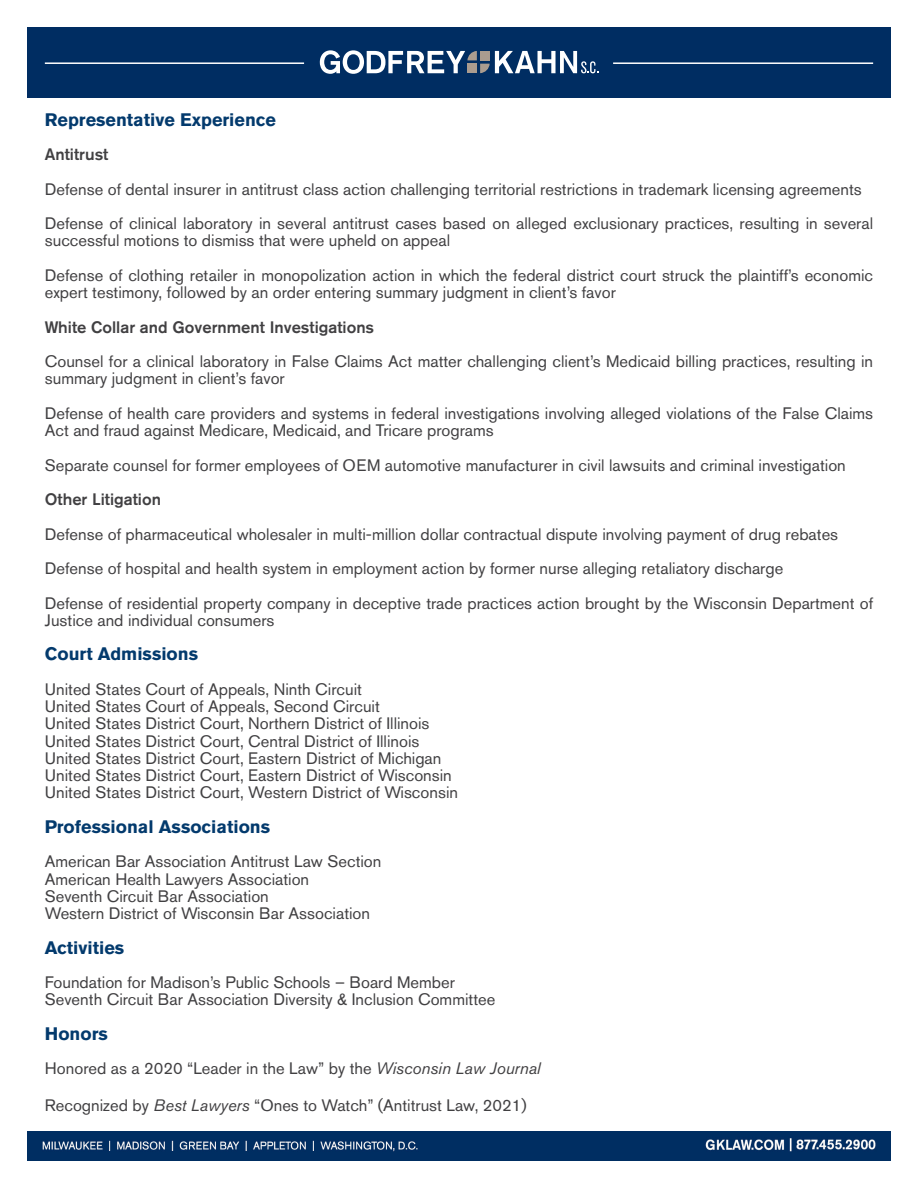
<style>
.page{position:relative;width:918px;height:1188px;background:#fff}
.page>*{position:absolute;margin:0;border:0;box-sizing:border-box;transform-origin:0 0}
.t1{font:700 18px "Akzidenz Grotesk Std";color:#033a6d}
.t2{font:16.5px/17.2px "Akzidenz Grotesk Std";color:#414042}
.t3{font:500 16.5px "Akzidenz Grotesk Std";color:#414042}
.s1{font-style:italic}
</style>
<div class="page">
<div style="left:27px;top:27px;width:864px;height:70px;background:#002d62"></div>
<svg style="left:320px;top:50px;width:278px;height:24px"></svg>
<hr style="left:45px;top:62px;width:259px;height:2px;background:#fff">
<hr style="left:613px;top:62px;width:260px;height:2px;background:#fff">
<img style="left:27px;top:1131px;width:864px;height:29px">
<p class="t1" style="left:45px;top:109px;width:233px">Representative Experience</p>
<p class="t3" style="left:45px;top:144px;width:65px">Antitrust</p>
<p class="t2" style="left:45px;top:172px;width:830px;line-height:34.5px">Defense of dental insurer in antitrust class action challenging territorial restrictions in trademark licensing agreements<br>Defense of clinical laboratory in several antitrust cases based on alleged exclusionary practices, resulting in several</p>
<p class="t2" style="left:45px;top:223px;width:830px;line-height:34.5px">successful motions to dismiss that were upheld on appeal<br>Defense of clothing retailer in monopolization action in which the federal district court struck the plaintiff’s economic</p>
<p class="t2" style="left:45px;top:284px;width:573px">expert testimony, followed by an order entering summary judgment in client’s favor</p>
<p class="t3" style="left:45px;top:317px;width:331px">White Collar and Government Investigations</p>
<p class="t2" style="left:45px;top:353px;width:830px">Counsel for a clinical laboratory in False Claims Act matter challenging client’s Medicaid billing practices, resulting in summary judgment in client’s favor</p>
<p class="t2" style="left:45px;top:404px;width:830px">Defense of health care providers and systems in federal investigations involving alleged violations of the False Claims<br>Act and fraud against Medicare, Medicaid, and Tricare programs</p>
<p class="t2" style="left:45px;top:456px;width:803px">Separate counsel for former employees of OEM automotive manufacturer in civil lawsuits and criminal investigation</p>
<p class="t3" style="left:45px;top:489px;width:118px">Other Litigation</p>
<p class="t2" style="left:45px;top:517px;width:830px;line-height:34.5px">Defense of pharmaceutical wholesaler in multi-million dollar contractual dispute involving payment of drug rebates<br>Defense of hospital and health system in employment action by former nurse alleging retaliatory discharge<br>Defense of residential property company in deceptive trade practices action brought by the Wisconsin Department of</p>
<p class="t2" style="left:45px;top:611px;width:231px">Justice and individual consumers</p>
<p class="t1" style="left:45px;top:644px;width:155px">Court Admissions</p>
<p class="t2" style="left:45px;top:680px;width:415px">United States Court of Appeals, Ninth Circuit<br>United States Court of Appeals, Second Circuit<br>United States District Court, Northern District of Illinois United States District Court, Central District of Illinois United States District Court, Eastern District of Michigan United States District Court, Eastern District of Wisconsin United States District Court, Western District of Wisconsin</p>
<p class="t1" style="left:45px;top:816px;width:227px">Professional Associations</p>
<p class="t2" style="left:45px;top:853px;width:338px">American Bar Association Antitrust Law Section American Health Lawyers Association<br>Seventh Circuit Bar Association<br>Western District of Wisconsin Bar Association</p>
<p class="t1" style="left:45px;top:937px;width:81px">Activities</p>
<p class="t2" style="left:45px;top:974px;width:452px">Foundation for Madison’s Public Schools – Board Member<br>Seventh Circuit Bar Association Diversity &amp; Inclusion Committee</p>
<p class="t1" style="left:45px;top:1023px;width:65px">Honors</p>
<p class="t2" style="left:45px;top:1060px;width:497px">Honored as a 2020 “Leader in the Law” by the <span class="s1">Wisconsin Law Journal</span></p>
<p class="t2" style="left:45px;top:1097px;width:483px">Recognized by <span class="s1">Best Lawyers</span> “Ones to Watch” (Antitrust Law, 2021)</p>
</div>
